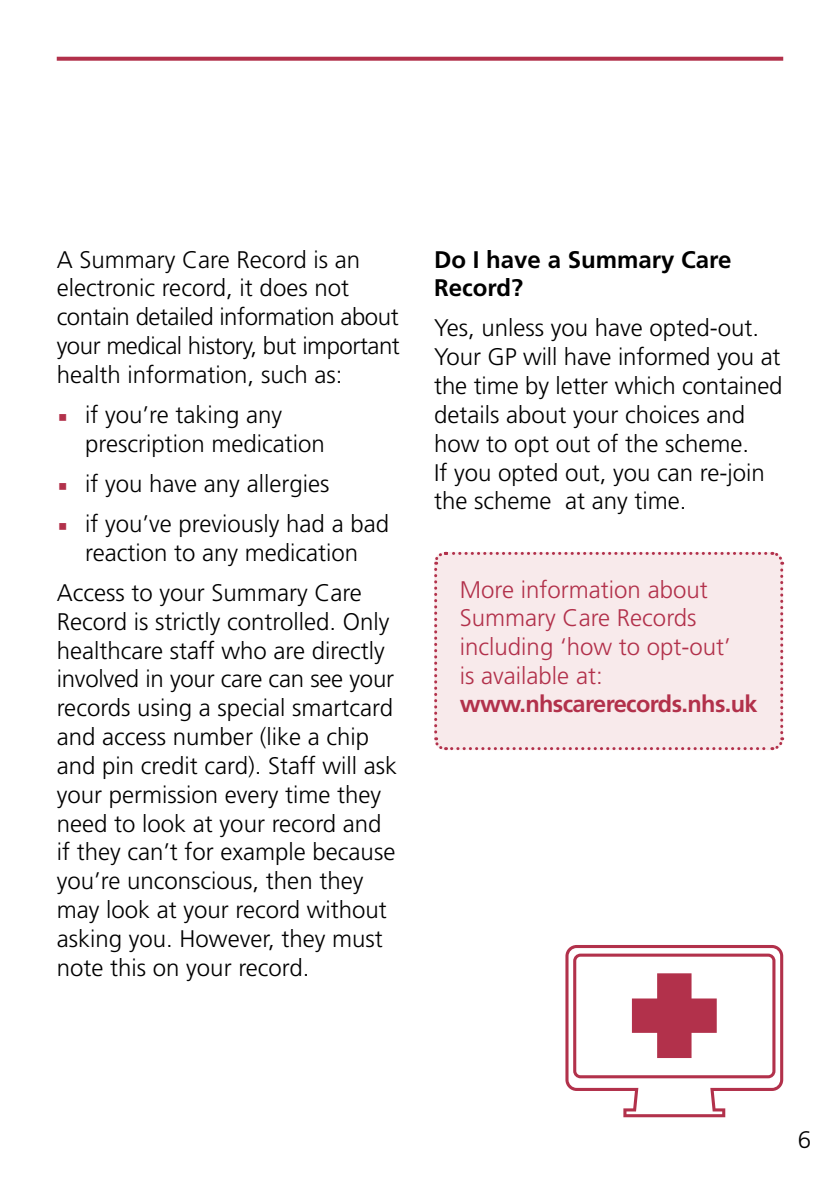
<style>
.page{position:relative;width:840px;height:1191px;background:#fff}
.page>*{position:absolute;margin:0;border:0;box-sizing:border-box;transform-origin:0 0}
.t1{font:300 24px/28.8px "Frutiger LT Std";color:#000}
.t2{font:300 24px/28.8px "Frutiger LT Std";letter-spacing:-.02em;color:#000}
.t3{font:300 24px/28.8px "Frutiger LT Std";color:#b2314b}
.t4{font:700 24px/28.8px "Frutiger LT Std";color:#000}
.t5{font:700 23.6px "Frutiger LT Std";letter-spacing:-.025em;color:#b2314b}
</style>
<div class="page">
<svg style="left:57px;top:57px;width:725px;height:4px;background:#b73f57"></svg>
<div style="left:434px;top:551px;width:350px;height:200px;background:#f8eaeb"></div>
<svg style="left:565px;top:945px;width:217px;height:172px"></svg>
<p class="t2" style="left:57px;top:245px;width:344px">A Summary Care Record is an electronic record, it does not contain detailed information about your medical history, but important health information, such as:</p>
<p class="t1" style="left:85px;top:400px;width:241px">if you’re taking any prescription medication</p>
<p class="t1" style="left:85px;top:464px;width:305px;line-height:40.2px">if you have any allergies<br>if you’ve previously had a bad</p>
<p class="t1" style="left:57px;top:533px;width:306px;line-height:40.2px;text-align:right">reaction to any medication<br>Access to your Summary Care</p>
<p class="t1" style="left:57px;top:607px;width:342px">Record is strictly controlled. Only healthcare staff who are directly involved in your care can see your records using a special smartcard and access number (like a chip and pin credit card). Staff will ask your permission every time they need to look at your record and if they can’t for example because you’re unconscious, then they may look at your record without asking you. However, they must note this on your record.</p>
<p class="t4" style="left:434px;top:245px;width:299px">Do I have a Summary Care<br>Record?</p>
<p class="t1" style="left:434px;top:314px;width:350px">Yes, unless you have opted-out.<br>Your GP will have informed you at the time by letter which contained details about your choices and how to opt out of the scheme.<br>If you opted out, you can re-join the scheme at any time.</p>
<p class="t3" style="left:459px;top:575px;width:272px">More information about<br>Summary Care Records including ‘how to opt-out’ is available at:</p>
<p class="t5" style="left:459px;top:690px;width:299px">www.nhscarerecords.nhs.uk</p>
<p class="t1" style="left:797px;top:1126px;width:15px">6</p>
</div>
